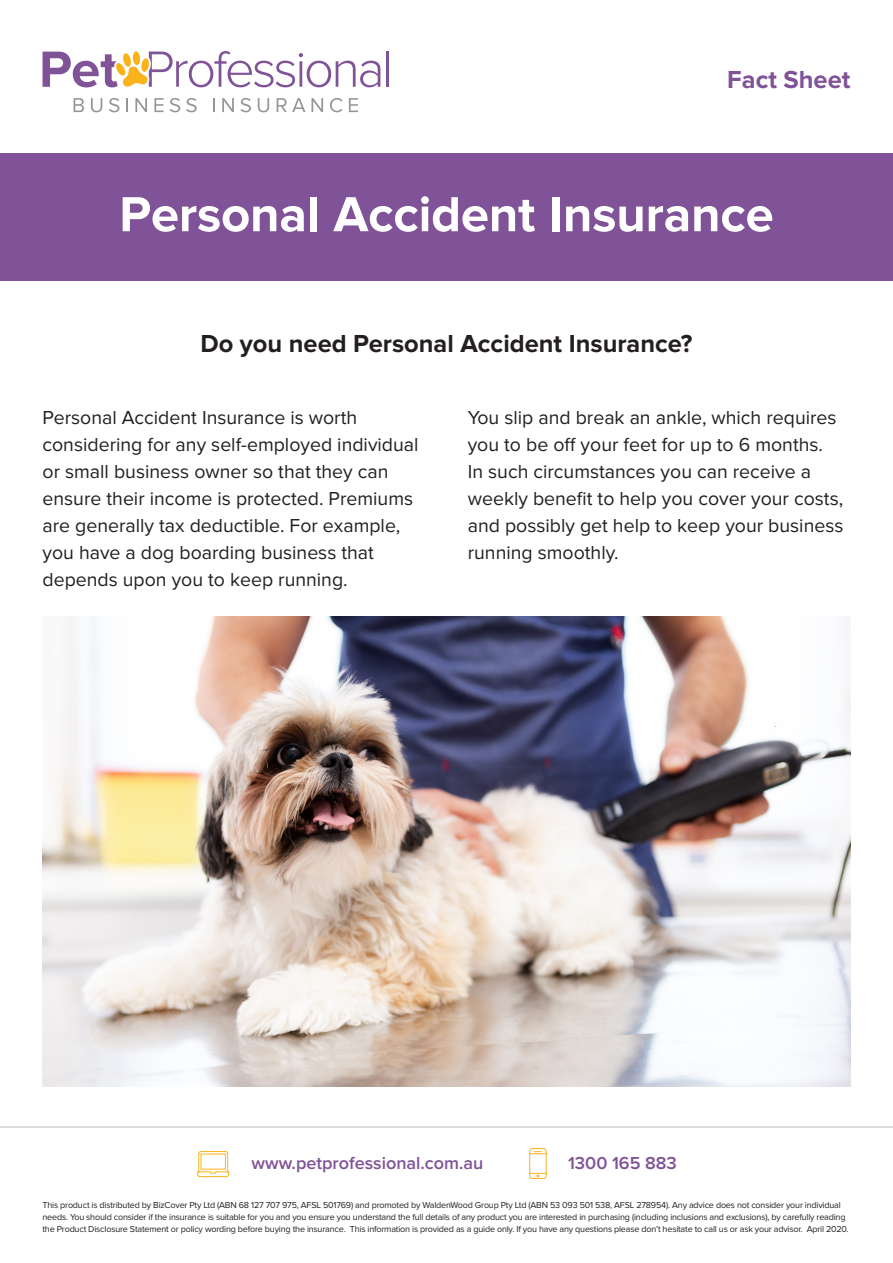
<style>
.page{position:relative;width:893px;height:1263px;background:#fff}
.page>*{position:absolute;margin:0;border:0;box-sizing:border-box;transform-origin:0 0}
.t1{font:700 51px "Proxima Nova";letter-spacing:-.005em;color:#fff}
.t2{font:700 25.5px "Proxima Nova";color:#231f20}
.t3{font:700 25.5px "Proxima Nova";color:#805297}
.Body_Copy{font:19.5px/27px "Proxima Nova";color:#231f20}
.t4{font:600 18px "Proxima Nova";color:#805297}
.Boby_bullets{font:9px/12px "Proxima Nova";letter-spacing:-.02em;color:#231f20}
</style>
<div class="page">
<img style="left:43px;top:616px;width:807px;height:470px">
<div style="left:0;top:153px;width:893px;height:128px;background:#805297"></div>
<hr style="left:386px;top:52px;width:3px;height:35px;background:#805297">
<svg style="left:43px;top:51px;width:337px;height:36px"></svg>
<svg style="left:74px;top:98px;width:10px;height:14px"></svg>
<svg style="left:91px;top:98px;width:11px;height:14px"></svg>
<svg style="left:109px;top:98px;width:10px;height:14px"></svg>
<svg style="left:126px;top:98px;width:2px;height:14px"></svg>
<svg style="left:135px;top:98px;width:12px;height:14px"></svg>
<svg style="left:154px;top:98px;width:10px;height:14px"></svg>
<svg style="left:170px;top:98px;width:10px;height:14px"></svg>
<svg style="left:186px;top:98px;width:11px;height:14px"></svg>
<svg style="left:213px;top:98px;width:2px;height:14px"></svg>
<svg style="left:222px;top:98px;width:12px;height:14px"></svg>
<svg style="left:240px;top:98px;width:11px;height:14px"></svg>
<svg style="left:258px;top:98px;width:11px;height:14px"></svg>
<svg style="left:277px;top:98px;width:28px;height:14px"></svg>
<svg style="left:311px;top:98px;width:12px;height:14px"></svg>
<svg style="left:330px;top:98px;width:12px;height:14px"></svg>
<svg style="left:349px;top:98px;width:9px;height:14px"></svg>
<hr style="left:0;top:1127px;width:893px;height:1px;background:#dcdddf">
<svg style="left:529px;top:1148px;width:18px;height:31px"></svg>
<svg style="left:197px;top:1151px;width:32px;height:26px"></svg>
<p class="t3" style="left:727px;top:65px;width:125px">Fact Sheet</p>
<p class="t1" style="left:119px;top:185px;width:656px">Personal Accident Insurance</p>
<p class="t2" style="left:200px;top:329px;width:494px">Do you need Personal Accident Insurance?</p>
<p class="Body_Copy" style="left:43px;top:404px;width:378px">Personal Accident Insurance is worth considering for any self-employed individual or small business owner so that they can ensure their income is protected. Premiums are generally tax deductible. For example, you have a dog boarding business that depends upon you to keep running.</p>
<p class="Body_Copy" style="left:468px;top:404px;width:377px">You slip and break an ankle, which requires you to be off your feet for up to 6 months.<br>In such circumstances you can receive a weekly benefit to help you cover your costs, and possibly get help to keep your business running smoothly.</p>
<p class="t4" style="left:252px;top:1153px;width:233px">www.petprofessional.com.au</p>
<p class="t4" style="left:568px;top:1153px;width:110px">1300 165 883</p>
<p class="Boby_bullets" style="left:43px;top:1199px;width:808px">This product is distributed by BizCover Pty Ltd (ABN 68 127 707 975, AFSL 501769) and promoted by WaldenWood Group Pty Ltd (ABN 53 093 501 538, AFSL 278954). Any advice does not consider your individual needs. You should consider if the insurance is suitable for you and you ensure you understand the full details of any product you are interested in purchasing (including inclusions and exclusions), by carefully reading the Product Disclosure Statement or policy wording before buying the insurance. This information is provided as a guide only. If you have any questions please don’t hesitate to call us or ask your advisor. April 2020.</p>
</div>
